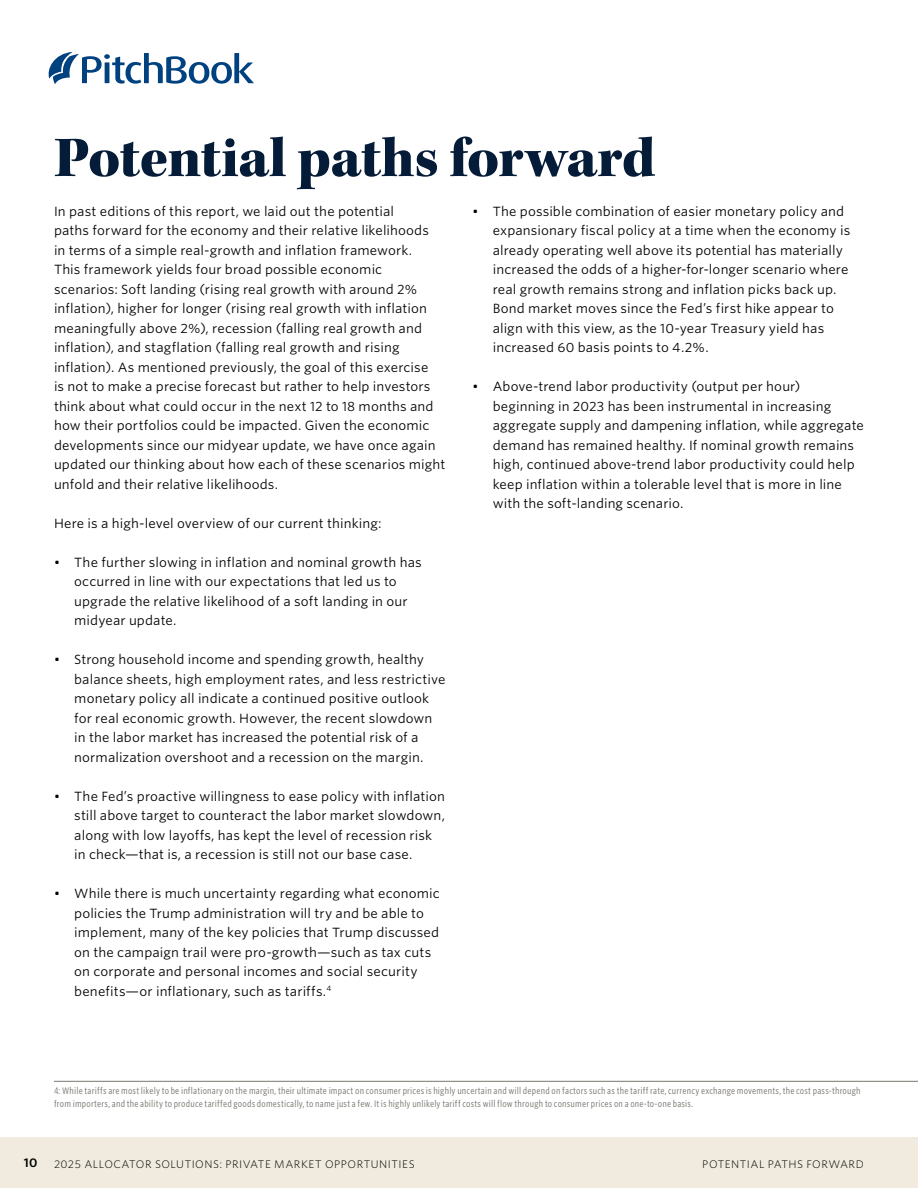
<style>
.page{position:relative;width:918px;height:1188px;background:#fff}
.page>*{position:absolute;margin:0;border:0;box-sizing:border-box;transform-origin:0 0}
.CR_H1{font:58.5px "Kepler Std Black Subh";letter-spacing:-.005em;color:#051c38}
.CR_Body_copy{font:12.75px/19.5px "Whitney S Sm";letter-spacing:.01em;color:#000}
.t1{font:600 12px "Whitney S Sm";color:#000}
.Allocators_footer_left{font:300 10.5px "Whitney S Sm";letter-spacing:.05em;color:#000}
.Allocators_footer_right{font:300 10.5px "Whitney S Sm";letter-spacing:.045em;color:#000}
.CR_Footnote{font:9px/13.5px "Whitney Cond S Sm";letter-spacing:.02em;color:#78766f}
</style>
<div class="page">
<div style="left:0;top:1137px;width:918px;height:51px;background:#f0ebde"></div>
<svg style="left:49px;top:52px;width:205px;height:32px"></svg>
<hr style="left:54px;top:1081px;width:864px;height:1px;background:#78766f">
<p class="CR_H1" style="left:54px;top:124px;width:603px">Potential paths forward</p>
<p class="CR_Body_copy" style="left:54px;top:201px;width:393px">In past editions of this report, we laid out the potential<br>paths forward for the economy and their relative likelihoods<br>in terms of a simple real-growth and inflation framework.<br>This framework yields four broad possible economic scenarios: Soft landing (rising real growth with around 2% inflation), higher for longer (rising real growth with inflation meaningfully above 2%), recession (falling real growth and inflation), and stagflation (falling real growth and rising inflation). As mentioned previously, the goal of this exercise<br>is not to make a precise forecast but rather to help investors think about what could occur in the next 12 to 18 months and how their portfolios could be impacted. Given the economic developments since our midyear update, we have once again updated our thinking about how each of these scenarios might unfold and their relative likelihoods.</p>
<p class="CR_Body_copy" style="left:54px;top:513px;width:329px">Here is a high-level overview of our current thinking:</p>
<p class="CR_Body_copy" style="left:74px;top:552px;width:349px;text-indent:-20px">• The further slowing in inflation and nominal growth has occurred in line with our expectations that led us to upgrade the relative likelihood of a soft landing in our midyear update.</p>
<p class="CR_Body_copy" style="left:74px;top:650px;width:373px;text-indent:-20px">• Strong household income and spending growth, healthy balance sheets, high employment rates, and less restrictive monetary policy all indicate a continued positive outlook for real economic growth. However, the recent slowdown in the labor market has increased the potential risk of a normalization overshoot and a recession on the margin.</p>
<p class="CR_Body_copy" style="left:74px;top:786px;width:372px;text-indent:-20px">• The Fed’s proactive willingness to ease policy with inflation still above target to counteract the labor market slowdown, along with low layoffs, has kept the level of recession risk in check—that is, a recession is still not our base case.</p>
<p class="CR_Body_copy" style="left:74px;top:884px;width:367px;text-indent:-20px">• While there is much uncertainty regarding what economic policies the Trump administration will try and be able to implement, many of the key policies that Trump discussed on the campaign trail were pro-growth—such as tax cuts on corporate and personal incomes and social security benefits—or inflationary, such as tariffs.<sup>4</sup></p>
<p class="CR_Body_copy" style="left:493px;top:201px;width:359px;text-indent:-20px">• The possible combination of easier monetary policy and expansionary fiscal policy at a time when the economy is already operating well above its potential has materially increased the odds of a higher-for-longer scenario where real growth remains strong and inflation picks back up.<br>Bond market moves since the Fed’s first hike appear to align with this view, as the 10-year Treasury yield has increased 60 basis points to 4.2%.</p>
<p class="CR_Body_copy" style="left:493px;top:377px;width:373px;text-indent:-20px">• Above-trend labor productivity (output per hour) beginning in 2023 has been instrumental in increasing aggregate supply and dampening inflation, while aggregate demand has remained healthy. If nominal growth remains high, continued above-trend labor productivity could help keep inflation within a tolerable level that is more in line with the soft-landing scenario.</p>
<p class="CR_Footnote" style="left:54px;top:1083px;width:808px">4: While tariffs are most likely to be inflationary on the margin, their ultimate impact on consumer prices is highly uncertain and will depend on factors such as the tariff rate, currency exchange movements, the cost pass-through from importers, and the ability to produce tariffed goods domestically, to name just a few. It is highly unlikely tariff costs will flow through to consumer prices on a one-to-one basis.</p>
<p class="t1" style="left:24px;top:1154px;width:15px">10</p>
<p class="Allocators_footer_left" style="left:54px;top:1156px;width:362px">2025 ALLOCATOR SOLUTIONS: PRIVATE MARKET OPPORTUNITIES</p>
<p class="Allocators_footer_right" style="left:702px;top:1157px;width:163px">POTENTIAL PATHS FORWARD</p>
</div>
